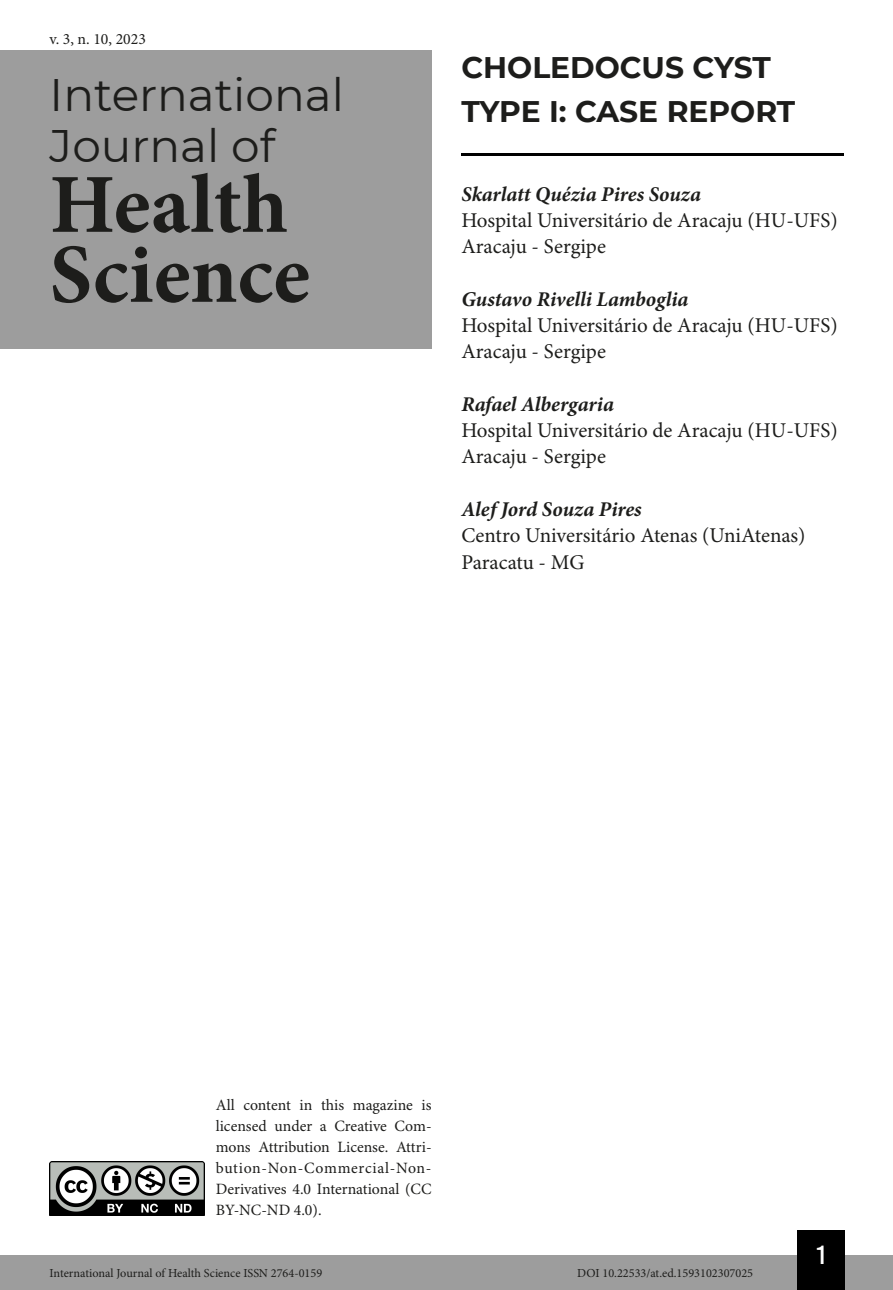
<style>
.page{position:relative;width:893px;height:1290px;background:#fff}
.page>*{position:absolute;margin:0;border:0;box-sizing:border-box;transform-origin:0 0}
.t1{font:700 84px/70px "Minion Pro";color:#1d1d1b}
.t2{font:45.5px/50.8px "Montserrat";color:#1d1d1b}
.t3{font:700 29.75px/43.8px "Montserrat";color:#1d1d1b}
.t4{font:26.25px "Bebas Kai";color:#fff}
.t5{font:21px/26.2px "Minion Pro";color:#1d1d1b}
.t6{font:italic 700 21px "Minion Pro";color:#1d1d1b}
.t7{font:15.75px/21px "Minion Pro";color:#1d1d1b;text-align:justify}
.t8{font:12.25px "Minion Pro";color:#1d1d1b}
</style>
<div class="page">
<div style="left:0;top:1255px;width:893px;height:35px;background:#9d9d9d"></div>
<div style="left:797px;top:1230px;width:48px;height:60px;background:#000"></div>
<img style="left:50px;top:1161px;width:154px;height:54px">
<div style="left:0;top:50px;width:432px;height:298px;background:#9d9d9d"></div>
<hr style="left:461px;top:153px;width:382px;height:2px;background:#000">
<p class="t7" style="left:50px;top:29px;width:98px">v. 3, n. 10, 2023</p>
<h2 class="t2" style="left:50px;top:68px;width:296px">International<br>Journal of</h2>
<h1 class="t1" style="left:50px;top:169px;width:262px">Health<br>Science</h1>
<h3 class="t3" style="left:461px;top:44px;width:335px">CHOLEDOCUS CYST<br>TYPE I: CASE REPORT</h3>
<p class="t6" style="left:461px;top:179px;width:241px">Skarlatt Quézia Pires Souza</p>
<p class="t5" style="left:461px;top:208px;width:378px">Hospital Universitário de Aracaju (HU-UFS)<br>Aracaju - Sergipe</p>
<p class="t6" style="left:461px;top:284px;width:229px">Gustavo Rivelli Lamboglia</p>
<p class="t5" style="left:461px;top:313px;width:378px">Hospital Universitário de Aracaju (HU-UFS)<br>Aracaju - Sergipe</p>
<p class="t6" style="left:461px;top:389px;width:154px">Rafael Albergaria</p>
<p class="t5" style="left:461px;top:418px;width:378px">Hospital Universitário de Aracaju (HU-UFS)<br>Aracaju - Sergipe</p>
<p class="t6" style="left:461px;top:494px;width:182px">Alef Jord Souza Pires</p>
<p class="t5" style="left:461px;top:523px;width:346px">Centro Universitário Atenas (UniAtenas)<br>Paracatu - MG</p>
<p class="t7" style="left:216px;top:1095px;width:217px">All content in this magazine is licensed under a Creative Com&shy;mons Attribution License. Attri&shy;bution-Non-Commercial-Non-Derivatives 4.0 International (CC BY-NC-ND 4.0).</p>
<p class="t4" style="left:817px;top:1241px;width:10px">1</p>
<p class="t8" style="left:50px;top:1266px;width:274px">International Journal of Health Science ISSN 2764-0159</p>
<p class="t8" style="left:577px;top:1266px;width:177px">DOI 10.22533/at.ed.1593102307025</p>
</div>
